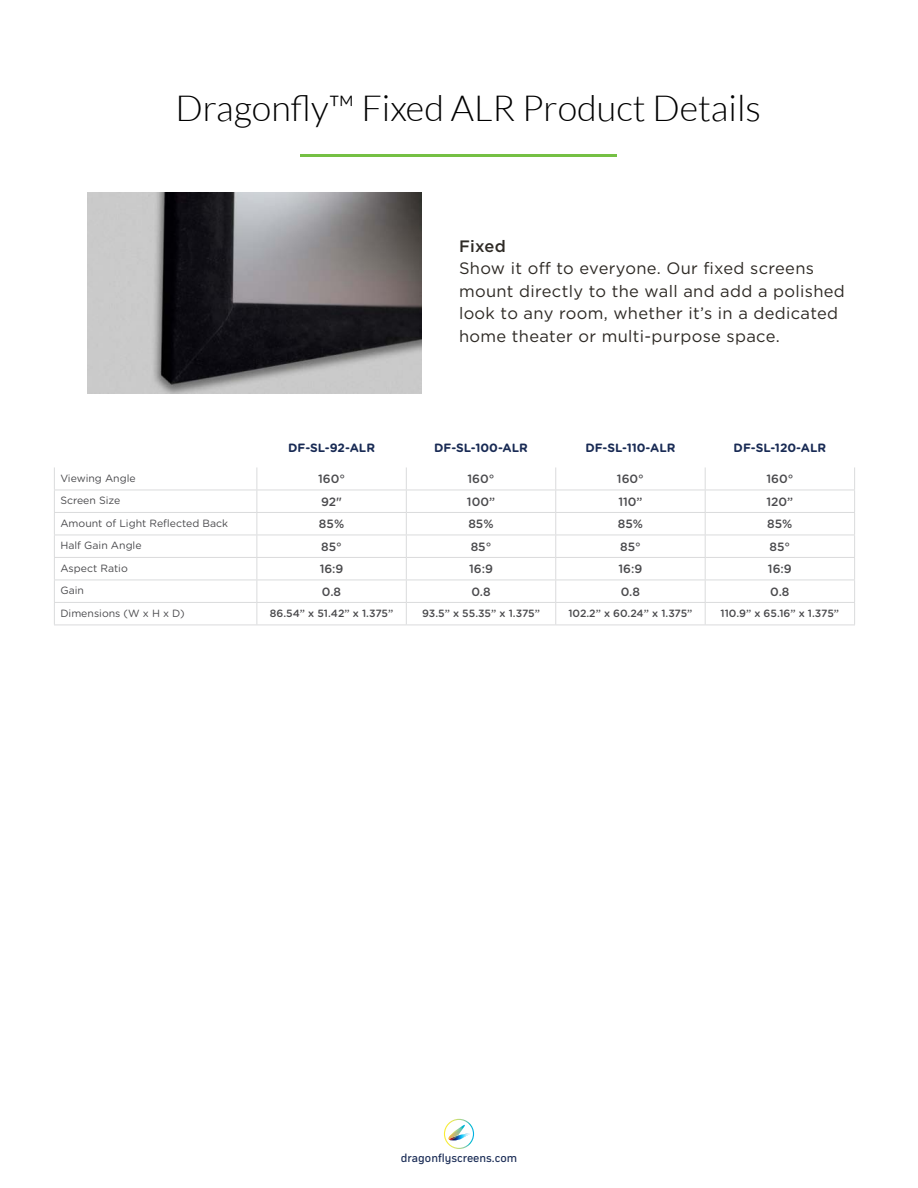
<style>
.page{position:relative;width:918px;height:1188px;background:#fff}
.page>*{position:absolute;margin:0;border:0;box-sizing:border-box;transform-origin:0 0}
.t1{font:300 36px "Lato";color:#000}
.t2{font:16.5px/22.5px "Gotham";letter-spacing:.02em;color:#2e2a25}
.t3{font:500 16.5px "Gotham";letter-spacing:.02em;color:#2e2a25}
.t4{font:500 12px "Gotham Rounded";color:#4a4a4d}
.t5{font:700 12px "Gotham Rounded";color:#182a54}
.t6{font:12px "Compasse";color:#182a54}
.t7{font:10.5px "Gotham Rounded";color:#4a4a4d}
.t8{font:500 10.5px "Gotham Rounded";letter-spacing:-.005em;color:#4a4a4d}
</style>
<div class="page">
<hr style="left:54px;top:490px;width:203px;height:1px;background:#dadbdc">
<hr style="left:257px;top:490px;width:149px;height:1px;background:#dadbdc">
<hr style="left:406px;top:490px;width:150px;height:1px;background:#dadbdc">
<hr style="left:556px;top:490px;width:149px;height:1px;background:#dadbdc">
<hr style="left:705px;top:490px;width:150px;height:1px;background:#dadbdc">
<hr style="left:54px;top:512px;width:203px;height:1px;background:#dadbdc">
<hr style="left:257px;top:512px;width:149px;height:1px;background:#dadbdc">
<hr style="left:406px;top:512px;width:150px;height:1px;background:#dadbdc">
<hr style="left:556px;top:512px;width:149px;height:1px;background:#dadbdc">
<hr style="left:705px;top:512px;width:150px;height:1px;background:#dadbdc">
<hr style="left:54px;top:535px;width:203px;height:1px;background:#dadbdc">
<hr style="left:257px;top:535px;width:149px;height:1px;background:#dadbdc">
<hr style="left:406px;top:535px;width:150px;height:1px;background:#dadbdc">
<hr style="left:556px;top:535px;width:149px;height:1px;background:#dadbdc">
<hr style="left:705px;top:535px;width:150px;height:1px;background:#dadbdc">
<hr style="left:54px;top:557px;width:203px;height:1px;background:#dadbdc">
<hr style="left:257px;top:557px;width:149px;height:1px;background:#dadbdc">
<hr style="left:406px;top:557px;width:150px;height:1px;background:#dadbdc">
<hr style="left:556px;top:557px;width:149px;height:1px;background:#dadbdc">
<hr style="left:705px;top:557px;width:150px;height:1px;background:#dadbdc">
<hr style="left:54px;top:580px;width:203px;height:1px;background:#dadbdc">
<hr style="left:257px;top:580px;width:149px;height:1px;background:#dadbdc">
<hr style="left:406px;top:580px;width:150px;height:1px;background:#dadbdc">
<hr style="left:556px;top:580px;width:149px;height:1px;background:#dadbdc">
<hr style="left:705px;top:580px;width:150px;height:1px;background:#dadbdc">
<hr style="left:54px;top:602px;width:203px;height:1px;background:#dadbdc">
<svg style="left:54px;top:467px;width:1px;height:158px"></svg>
<hr style="left:257px;top:602px;width:149px;height:1px;background:#dadbdc">
<svg style="left:256px;top:467px;width:1px;height:158px"></svg>
<hr style="left:406px;top:602px;width:150px;height:1px;background:#dadbdc">
<svg style="left:406px;top:467px;width:1px;height:158px"></svg>
<hr style="left:556px;top:602px;width:149px;height:1px;background:#dadbdc">
<svg style="left:555px;top:467px;width:1px;height:158px"></svg>
<hr style="left:705px;top:602px;width:150px;height:1px;background:#dadbdc">
<svg style="left:705px;top:467px;width:1px;height:158px"></svg>
<svg style="left:854px;top:467px;width:1px;height:158px"></svg>
<hr style="left:54px;top:625px;width:203px;height:1px;background:#dadbdc">
<hr style="left:257px;top:625px;width:149px;height:1px;background:#dadbdc">
<hr style="left:406px;top:625px;width:150px;height:1px;background:#dadbdc">
<hr style="left:556px;top:625px;width:149px;height:1px;background:#dadbdc">
<hr style="left:705px;top:625px;width:150px;height:1px;background:#dadbdc">
<hr style="left:301px;top:154px;width:316px;height:3px;background:#75c044">
<img style="left:87px;top:193px;width:334px;height:200px">
<svg style="left:444px;top:1119px;width:30px;height:30px"></svg>
<h1 class="t1" style="left:176px;top:89px;width:587px">Dragonfly™ Fixed ALR Product Details</h1>
<p class="t3" style="left:459px;top:235px;width:48px">Fixed</p>
<p class="t2" style="left:459px;top:257px;width:387px">Show it off to everyone. Our fixed screens mount directly to the wall and add a polished look to any room, whether it’s in a dedicated home theater or multi-purpose space.</p>
<p class="t5" style="left:288px;top:439px;width:88px">DF-SL-92-ALR</p>
<p class="t5" style="left:434px;top:439px;width:95px">DF-SL-100-ALR</p>
<p class="t5" style="left:585px;top:439px;width:92px">DF-SL-110-ALR</p>
<p class="t5" style="left:734px;top:439px;width:94px">DF-SL-120-ALR</p>
<p class="t7" style="left:60px;top:471px;width:77px">Viewing Angle</p>
<p class="t4" style="left:318px;top:470px;width:28px">160°</p>
<p class="t4" style="left:468px;top:470px;width:28px">160°</p>
<p class="t4" style="left:617px;top:470px;width:28px">160°</p>
<p class="t4" style="left:766px;top:470px;width:28px">160°</p>
<p class="t7" style="left:60px;top:493px;width:62px">Screen Size</p>
<p class="t4" style="left:321px;top:493px;width:22px">92"</p>
<p class="t4" style="left:467px;top:493px;width:30px">100”</p>
<p class="t4" style="left:618px;top:493px;width:26px">110”</p>
<p class="t4" style="left:767px;top:493px;width:28px">120”</p>
<p class="t7" style="left:60px;top:516px;width:169px">Amount of Light Reflected Back</p>
<p class="t4" style="left:319px;top:515px;width:27px">85%</p>
<p class="t4" style="left:468px;top:515px;width:27px">85%</p>
<p class="t4" style="left:618px;top:515px;width:27px">85%</p>
<p class="t4" style="left:767px;top:515px;width:27px">85%</p>
<p class="t7" style="left:60px;top:538px;width:83px">Half Gain Angle</p>
<p class="t4" style="left:321px;top:538px;width:22px">85°</p>
<p class="t4" style="left:471px;top:538px;width:22px">85°</p>
<p class="t4" style="left:620px;top:538px;width:22px">85°</p>
<p class="t4" style="left:770px;top:538px;width:22px">85°</p>
<p class="t7" style="left:60px;top:561px;width:69px">Aspect Ratio</p>
<p class="t4" style="left:320px;top:560px;width:25px">16:9</p>
<p class="t4" style="left:469px;top:560px;width:25px">16:9</p>
<p class="t4" style="left:619px;top:560px;width:25px">16:9</p>
<p class="t4" style="left:768px;top:560px;width:25px">16:9</p>
<p class="t7" style="left:60px;top:583px;width:25px">Gain</p>
<p class="t4" style="left:322px;top:583px;width:21px">0.8</p>
<p class="t4" style="left:471px;top:583px;width:21px">0.8</p>
<p class="t4" style="left:621px;top:583px;width:21px">0.8</p>
<p class="t4" style="left:770px;top:583px;width:21px">0.8</p>
<p class="t7" style="left:60px;top:606px;width:126px">Dimensions (W x H x D)</p>
<p class="t8" style="left:270px;top:606px;width:125px">86.54” x 51.42” x 1.375”</p>
<p class="t8" style="left:422px;top:606px;width:119px">93.5” x 55.35” x 1.375”</p>
<p class="t8" style="left:568px;top:606px;width:126px">102.2” x 60.24” x 1.375”</p>
<p class="t8" style="left:721px;top:606px;width:120px">110.9” x 65.16” x 1.375”</p>
<p class="t6" style="left:401px;top:1151px;width:118px">dragonflyscreens.com</p>
</div>
